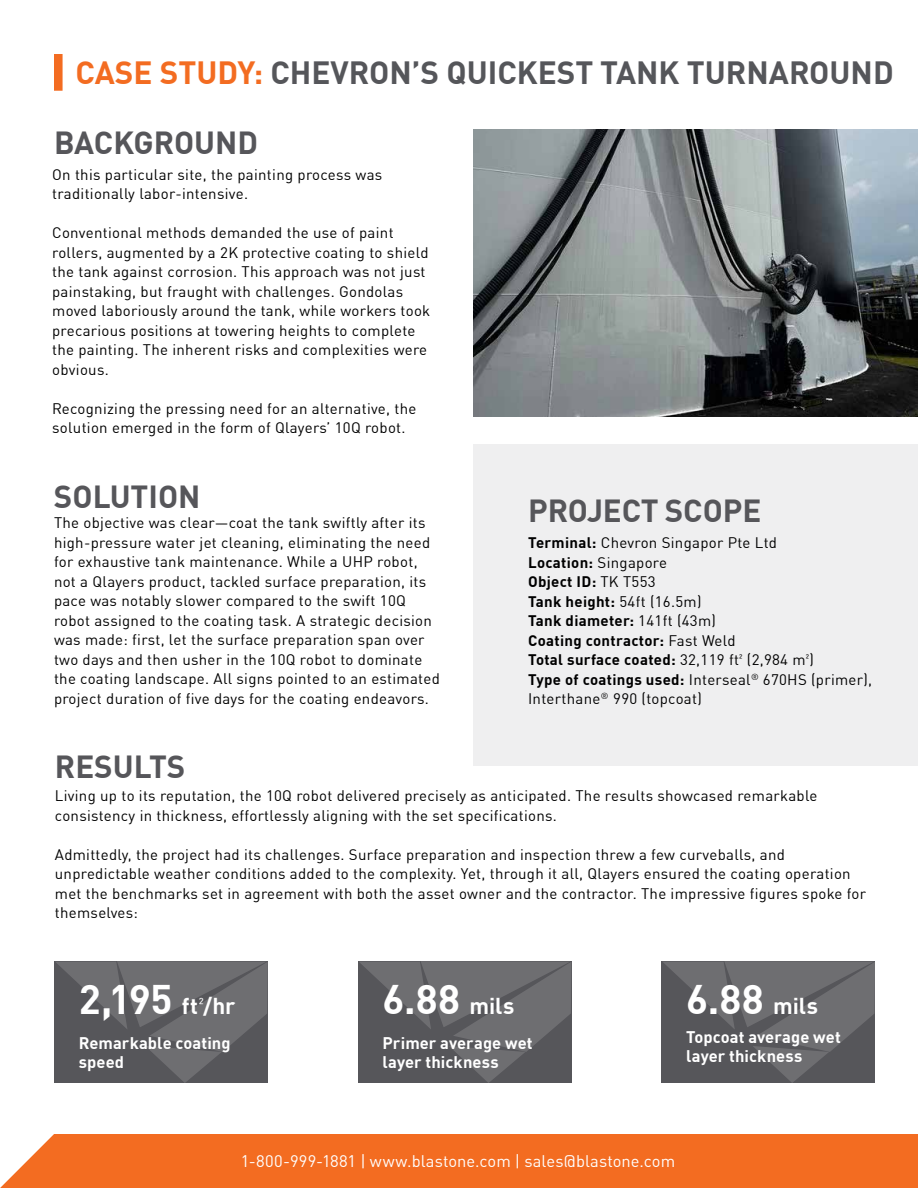
<style>
.page{position:relative;width:918px;height:1188px;background:#fff}
.page>*{position:absolute;margin:0;border:0;box-sizing:border-box;transform-origin:0 0}
.t1{font:700 40.5px "DIN Offc";color:#fff}
.t2{font:700 31.5px "DIN Offc";color:#55565a}
.t3{font:700 31.35px "DIN Offc";color:#56565a}
.t4{font:700 16.5px/19.5px "DIN Offc";letter-spacing:.005em;color:#fff}
.t5{font:16.5px "DIN Offc";color:#fff}
.t6{font:15px/19.5px "DIN Offc";letter-spacing:.02em;color:#000}
.s1{color:#f36c21}
.s2{font-weight:700}
.s3{font-size:22.5px}
.s4{font-weight:400;font-size:22.5px}
</style>
<div class="page">
<div style="left:54px;top:54px;width:9px;height:37px;background:#f36c21"></div>
<svg style="left:55px;top:961px;width:213px;height:122px;background:#626265"></svg>
<svg style="left:359px;top:961px;width:213px;height:122px;background:#626265"></svg>
<svg style="left:662px;top:961px;width:213px;height:122px;background:#626265"></svg>
<img style="left:474px;top:130px;width:444px;height:287px">
<div style="left:474px;top:444px;width:444px;height:322px;background:#efeff0"></div>
<div style="left:0;top:1134px;width:918px;height:54px;background:#f36c21"></div>
<h2 class="t2" style="left:76px;top:52px;width:820px"><span class="s1">CASE STUDY:</span> CHEVRON’S QUICKEST TANK TURNAROUND</h2>
<h3 class="t3" style="left:54px;top:122px;width:206px">BACKGROUND</h3>
<p class="t6" style="left:52px;top:165px;width:332px">On this particular site, the painting process was traditionally labor-intensive.</p>
<p class="t6" style="left:52px;top:223px;width:380px">Conventional methods demanded the use of paint rollers, augmented by a 2K protective coating to shield the tank against corrosion. This approach was not just painstaking, but fraught with challenges. Gondolas moved laboriously around the tank, while workers took precarious positions at towering heights to complete the painting. The inherent risks and complexities were obvious.</p>
<p class="t6" style="left:52px;top:399px;width:366px">Recognizing the pressing need for an alternative, the solution emerged in the form of Qlayers’ 10Q robot.</p>
<h3 class="t3" style="left:54px;top:476px;width:148px">SOLUTION</h3>
<p class="t6" style="left:54px;top:513px;width:387px">The objective was clear—coat the tank swiftly after its high-pressure water jet cleaning, eliminating the need for exhaustive tank maintenance. While a UHP robot, not a Qlayers product, tackled surface preparation, its pace was notably slower compared to the swift 10Q robot assigned to the coating task. A strategic decision was made: first, let the surface preparation span over two days and then usher in the 10Q robot to dominate the coating landscape. All signs pointed to an estimated project duration of five days for the coating endeavors.</p>
<h3 class="t3" style="left:55px;top:746px;width:132px">RESULTS</h3>
<h3 class="t3" style="left:528px;top:490px;width:235px">PROJECT SCOPE</h3>
<p class="t6" style="left:528px;top:533px;width:346px"><span class="s2">Terminal:</span> Chevron Singapor Pte Ltd<br><span class="s2">Location:</span> Singapore<br><span class="s2">Object ID:</span> TK T553<br><span class="s2">Tank height:</span> 54ft (16.5m)<br><span class="s2">Tank diameter:</span> 141ft (43m)<br><span class="s2">Coating contractor:</span> Fast Weld<br><span class="s2">Total surface coated:</span> 32,119 ft² (2,984 m²)<br><span class="s2">Type of coatings used:</span> Interseal<sup>®</sup> 670HS (primer),<br>Interthane<sup>®</sup> 990 (topcoat)</p>
<p class="t6" style="left:55px;top:786px;width:764px">Living up to its reputation, the 10Q robot delivered precisely as anticipated. The results showcased remarkable consistency in thickness, effortlessly aligning with the set specifications.</p>
<p class="t6" style="left:55px;top:845px;width:813px">Admittedly, the project had its challenges. Surface preparation and inspection threw a few curveballs, and unpredictable weather conditions added to the complexity. Yet, through it all, Qlayers ensured the coating operation met the benchmarks set in agreement with both the asset owner and the contractor. The impressive figures spoke for themselves:</p>
<h1 class="t1" style="left:79px;top:973px;width:158px">2,195 <span class="s3">ft</span><span class="s4">²</span><span class="s3">/hr</span></h1>
<h1 class="t1" style="left:383px;top:973px;width:133px">6.88 <span class="s3">mils</span></h1>
<h1 class="t1" style="left:686px;top:973px;width:133px">6.88 <span class="s3">mils</span></h1>
<p class="t4" style="left:79px;top:1033px;width:153px">Remarkable coating speed</p>
<p class="t4" style="left:383px;top:1033px;width:152px">Primer average wet layer thickness</p>
<p class="t4" style="left:686px;top:1027px;width:156px">Topcoat average wet layer thickness</p>
<p class="t5" style="left:241px;top:1150px;width:436px">1-800-999-1881 | www.blastone.com | sales@blastone.com</p>
</div>
